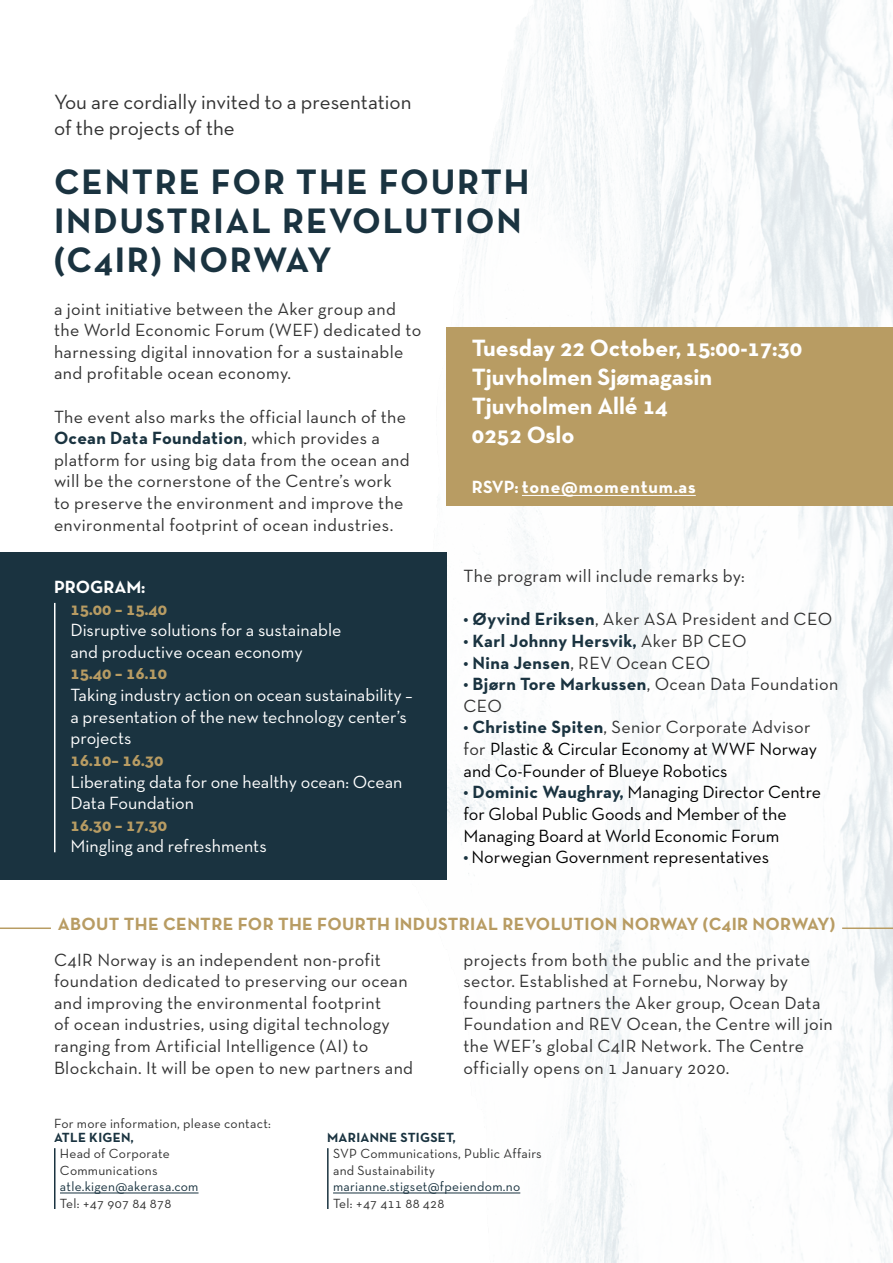
<style>
.page{position:relative;width:893px;height:1263px;background:#fff}
.page>*{position:absolute;margin:0;border:0;box-sizing:border-box;transform-origin:0 0}
.t1{font:700 36px/39px "Neutra Text TF";letter-spacing:.05em;color:#1a3340}
.t2{font:700 24px/28.8px "Neutra Text TF";color:#fff}
.t3{font:21px/25.2px "Neutra Text TF";color:#323232}
.t4{font:18px/21.6px "Neutra Text TF";letter-spacing:.02em;color:#323232}
.t5{font:18px/21.6px "Neutra Text TF";color:#000}
.t6{font:18px/21.6px "Neutra Text TF";color:#fff}
.t7{font:700 18px "Neutra Text TF";letter-spacing:.02em;color:#b89c63}
.t8{font:700 18px "Neutra Text TF";letter-spacing:.02em;color:#1a3340}
.t9{font:700 18px "Neutra Text TF";letter-spacing:.045em;color:#fff}
.t10{font:700 18px "Neutra Text TF";color:#fff}
.t11{font:13.5px/16.5px "Neutra Text TF";letter-spacing:.02em;color:#323232}
.t12{font:13.5px "Neutra Text TF";letter-spacing:.02em;color:#1a3340}
.t13{font:700 13.5px "Neutra Text TF";letter-spacing:.02em;color:#1a3340}
.s1{font-weight:700;color:#1a3340}
.s2{font-weight:400;color:#323232}
.s3{color:#323232}
</style>
<div class="page">
<img style="left:60px;top:0;width:833px;height:1263px">
<div style="left:446px;top:327px;width:447px;height:178px;background:#b89c63"></div>
<div style="left:0;top:552px;width:446px;height:328px;background:#1a3340"></div>
<hr style="left:522px;top:495px;width:174px;height:1px;background:#fff">
<hr style="left:54px;top:603px;width:2px;height:249px;background:#fff">
<hr style="left:842px;top:927px;width:51px;height:2px;background:#b89c63">
<hr style="left:0;top:927px;width:51px;height:2px;background:#b89c63">
<hr style="left:60px;top:1193px;width:139px;height:1px;background:#1a3340">
<hr style="left:333px;top:1193px;width:187px;height:1px;background:#1a3340">
<hr style="left:54px;top:1148px;width:2px;height:61px;background:#1a3340">
<hr style="left:327px;top:1148px;width:2px;height:61px;background:#1a3340">
<p class="t3" style="left:54px;top:89px;width:359px">You are cordially invited to a presentation of the projects of the</p>
<h1 class="t1" style="left:54px;top:161px;width:477px">CENTRE FOR THE FOURTH<br>INDUSTRIAL REVOLUTION (C4IR) NORWAY</h1>
<p class="t4" style="left:54px;top:297px;width:369px">a joint initiative between the Aker group and the World Economic Forum (WEF) dedicated to harnessing digital innovation for a sustainable and profitable ocean economy.</p>
<p class="t4" style="left:54px;top:405px;width:357px">The event also marks the official launch of the <span class="s1">Ocean Data Foundation</span>, which provides a platform for using big data from the ocean and will be the cornerstone of the Centre’s work to preserve the environment and improve the environmental footprint of ocean industries.</p>
<p class="t10" style="left:54px;top:576px;width:93px">PROGRAM:</p>
<p class="t7" style="left:71px;top:597px;width:98px">15.00 – 15.40</p>
<p class="t6" style="left:71px;top:619px;width:272px">Disruptive solutions for a sustainable and productive ocean economy</p>
<p class="t7" style="left:71px;top:662px;width:98px">15.40 – 16.10</p>
<p class="t6" style="left:71px;top:684px;width:343px">Taking industry action on ocean sustainability – a presentation of the new technology center’s projects</p>
<p class="t7" style="left:71px;top:748px;width:94px">16.10– 16.30</p>
<p class="t6" style="left:71px;top:770px;width:333px">Liberating data for one healthy ocean: Ocean<br>Data Foundation</p>
<p class="t7" style="left:71px;top:813px;width:98px">16.30 – 17.30</p>
<p class="t6" style="left:71px;top:835px;width:198px">Mingling and refreshments</p>
<h2 class="t2" style="left:472px;top:333px;width:332px">Tuesday 22 October, 15:00-17:30<br>Tjuvholmen Sjømagasin<br>Tjuvholmen Allé 14<br>0252 Oslo</h2>
<p class="t9" style="left:472px;top:476px;width:225px">RSVP: tone@momentum.as</p>
<p class="t4" style="left:463px;top:565px;width:283px">The program will include remarks by:</p>
<p class="t4" style="left:463px;top:608px;width:370px"><span class="s1">• Øyvind Eriksen</span>, Aker ASA President and CEO</p>
<p class="t8" style="left:463px;top:630px;width:284px">• Karl Johnny Hersvik, <span class="s2">Aker BP CEO</span></p>
<p class="t4" style="left:463px;top:651px;width:248px"><span class="s1">• Nina Jensen</span>, REV Ocean CEO</p>
<p class="t4" style="left:463px;top:673px;width:377px"><span class="s1">• Bjørn Tore Markussen</span>, Ocean Data Foundation<br>CEO</p>
<p class="t5" style="left:463px;top:716px;width:355px"><span class="s1">• Christine Spiten</span><span class="s3">, Senior Corporate Advisor for</span> Plastic &amp; Circular Economy at WWF Norway and Co-Founder of Blueye Robotics</p>
<p class="t5" style="left:463px;top:781px;width:359px"><span class="s1">• Dominic Waughray,</span> Managing Director Centre for Global Public Goods and Member of the<br>Managing Board at World Economic Forum</p>
<p class="t5" style="left:463px;top:846px;width:307px"><span class="s1">•</span> Norwegian Government representatives</p>
<p class="t7" style="left:58px;top:913px;width:779px">ABOUT THE CENTRE FOR THE FOURTH INDUSTRIAL REVOLUTION NORWAY (C4IR NORWAY)</p>
<p class="t4" style="left:54px;top:948px;width:361px">C4IR Norway is an independent non-profit foundation dedicated to preserving our ocean and improving the environmental footprint<br>of ocean industries, using digital technology ranging from Artificial Intelligence (AI) to Blockchain. It will be open to new partners and</p>
<p class="t4" style="left:463px;top:948px;width:371px">projects from both the public and the private sector. Established at Fornebu, Norway by founding partners the Aker group, Ocean Data Foundation and REV Ocean, the Centre will join the WEF’s global C4IR Network. The Centre officially opens on 1 January 2020.</p>
<p class="t11" style="left:54px;top:1114px;width:218px">For more information, please contact:</p>
<p class="t13" style="left:54px;top:1129px;width:81px">ATLE KIGEN,</p>
<p class="t11" style="left:60px;top:1145px;width:111px">Head of Corporate<br>Communications</p>
<p class="t12" style="left:60px;top:1178px;width:140px">atle.kigen@akerasa.com</p>
<p class="t11" style="left:60px;top:1194px;width:113px">Tel: +47 907 84 878</p>
<p class="t13" style="left:327px;top:1129px;width:130px">MARIANNE STIGSET,</p>
<p class="t11" style="left:333px;top:1145px;width:210px">SVP Communications, Public Affairs and Sustainability</p>
<p class="t12" style="left:333px;top:1178px;width:189px">marianne.stigset@fpeiendom.no</p>
<p class="t11" style="left:333px;top:1194px;width:113px">Tel: +47 411 88 428</p>
</div>
